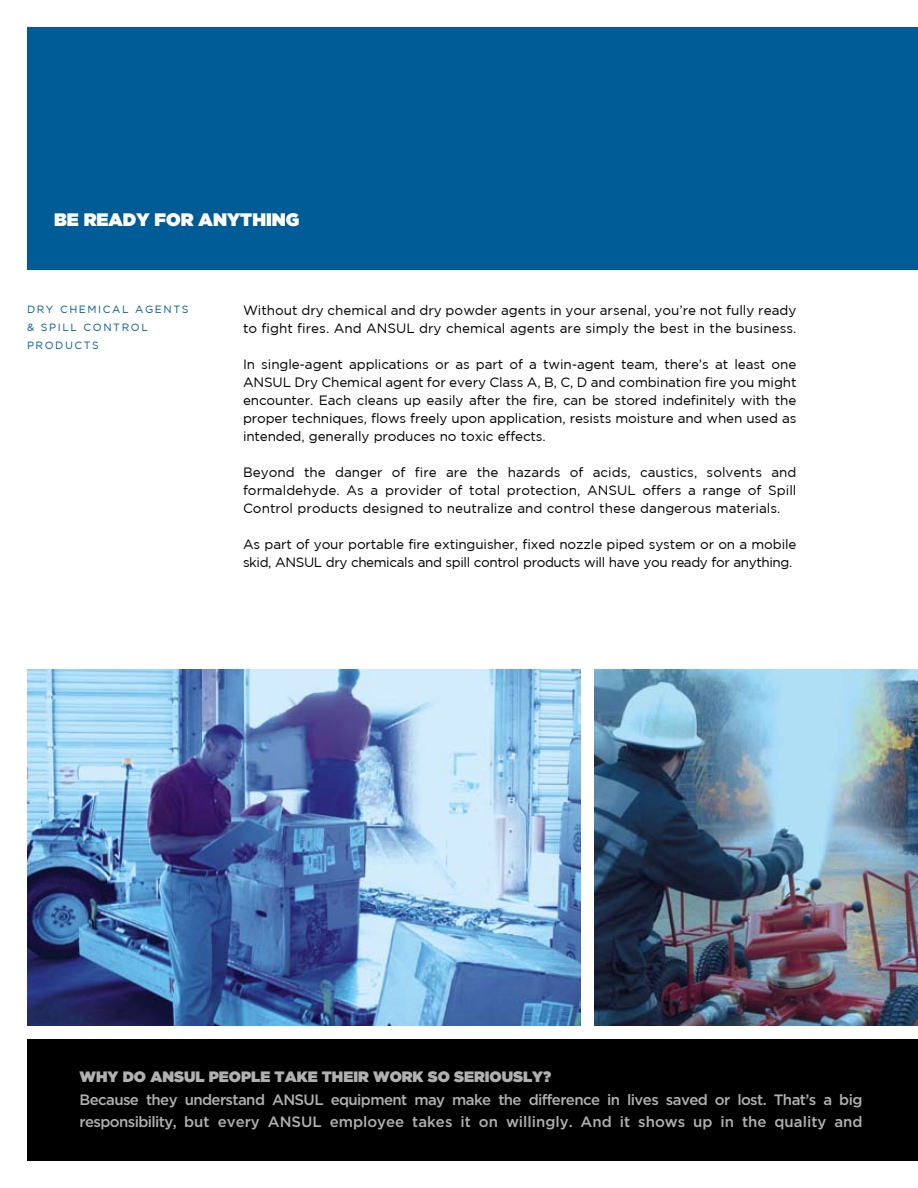
<style>
.page{position:relative;width:918px;height:1188px;background:#fff}
.page>*{position:absolute;margin:0;border:0;box-sizing:border-box;transform-origin:0 0}
.t1{font:900 18px "Gotham";color:#fff}
.t2{font:500 15px/22.5px "Gotham";letter-spacing:-.04em;color:#b0b0b1}
.t3{font:900 15px "Gotham";color:#b0b0b1}
.t4{font:13.5px/18px "Gotham";letter-spacing:-.01em;color:#000;text-align:justify}
.t5{font:13.5px/18px "Gotham";letter-spacing:-.03em;color:#000}
.t6{font:10.5px/18px "Gotham";letter-spacing:.15em;color:#005c96}
</style>
<div class="page">
<img style="left:27px;top:669px;width:553px;height:357px">
<div style="left:27px;top:27px;width:891px;height:243px;background:#005c96"></div>
<img style="left:594px;top:669px;width:324px;height:357px">
<div style="left:27px;top:1040px;width:891px;height:121px;background:#000"></div>
<h1 class="t1" style="left:54px;top:209px;width:247px">BE READY FOR ANYTHING</h1>
<p class="t6" style="left:27px;top:300px;width:163px">DRY CHEMICAL AGENTS &amp; SPILL CONTROL<br>PRODUCTS</p>
<p class="t4" style="left:243px;top:301px;width:555px">Without dry chemical and dry powder agents in your arsenal, you’re not fully ready to fight fires. And ANSUL dry chemical agents are simply the best in the business.</p>
<p class="t4" style="left:243px;top:355px;width:555px">In single-agent applications or as part of a twin-agent team, there’s at least one ANSUL Dry Chemical agent for every Class A, B, C, D and combination fire you might encounter. Each cleans up easily after the fire, can be stored indefinitely with the proper techniques, flows freely upon application, resists moisture and when used as intended, generally produces no toxic effects.</p>
<p class="t4" style="left:243px;top:463px;width:555px">Beyond the danger of fire are the hazards of acids, caustics, solvents and formaldehyde. As a provider of total protection, ANSUL offers a range of Spill Control products designed to neutralize and control these dangerous materials.</p>
<p class="t5" style="left:243px;top:535px;width:555px">As part of your portable fire extinguisher, fixed nozzle piped system or on a mobile skid, ANSUL dry chemicals and spill control products will have you ready for anything.</p>
<p class="t3" style="left:80px;top:1068px;width:473px">WHY DO ANSUL PEOPLE TAKE THEIR WORK SO SERIOUSLY?</p>
<p class="t2" style="left:80px;top:1088px;width:785px">Because they understand ANSUL equipment may make the difference in lives saved or lost. That’s a big responsibility, but every ANSUL employee takes it on willingly. And it shows up in the quality and</p>
</div>
